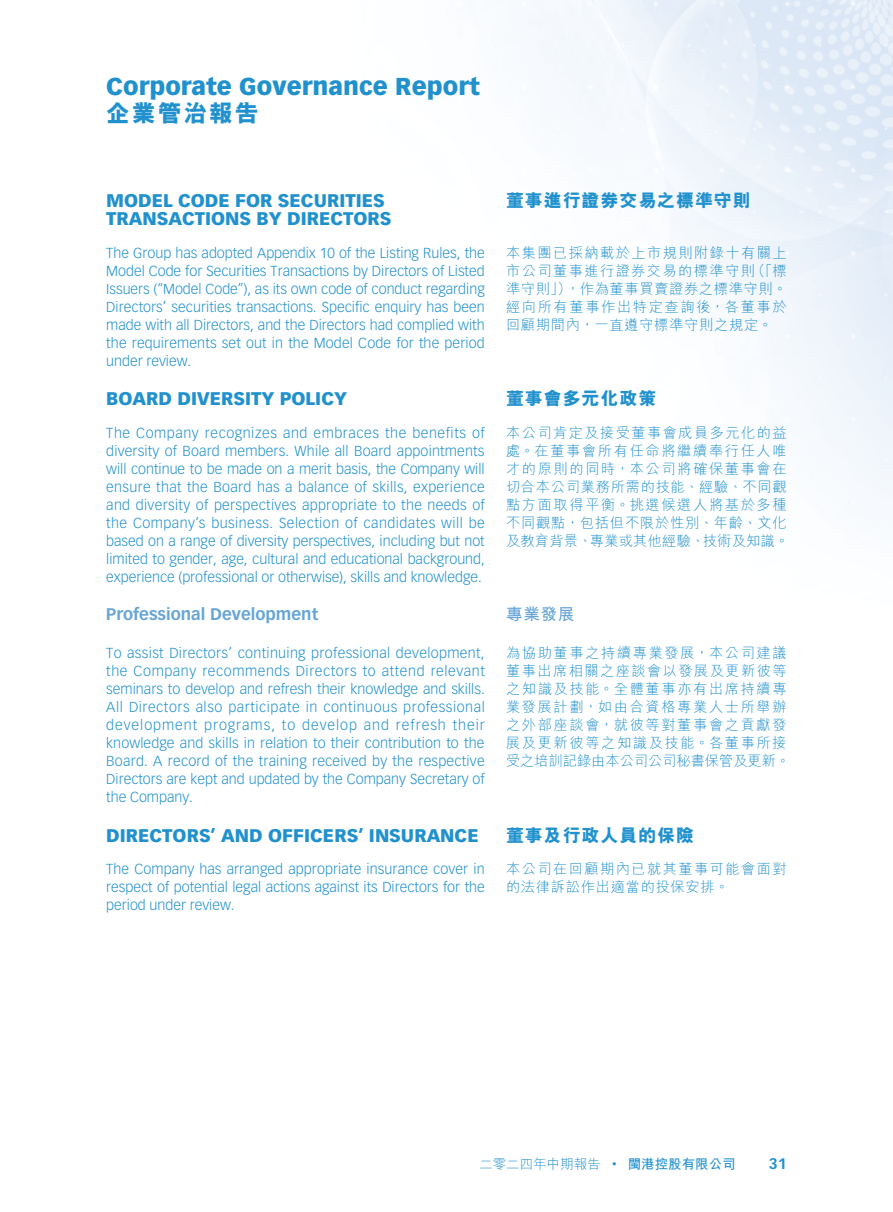
<style>
.page{position:relative;width:893px;height:1212px;background:#fff}
.page>*{position:absolute;margin:0;border:0;box-sizing:border-box;transform-origin:0 0}
.t1{font:900 24px "Vectora LT Std";color:#2191ce}
.t2{font:800 24px "M Hei HK";letter-spacing:.07em;color:#2191ce}
.t3{font:900 18px/18px "Vectora LT Std";color:#2191ce}
.t4{font:800 18px "M Hei HK";letter-spacing:.05em;color:#2191ce}
.t5{font:700 16.5px "Vectora LT Std";color:#66a5d7}
.t6{font:700 16.5px "M Hei HK";color:#66a5d7}
.t7{font:700 15px "Vectora LT Std";color:#2191ce}
.t8{font:300 14.25px/18px "Vectora LT Std";color:#2191ce;text-align:justify}
.t9{font:300 14.25px/18px "M Hei HK";letter-spacing:.1em;color:#2191ce}
.t10{font:300 13.5px "M Hei HK";color:#2191ce}
.s1{font-weight:700}
</style>
<div class="page">
<img style="left:528px;top:0;width:365px;height:496px">
<h1 class="t1" style="left:106px;top:71px;width:375px">Corporate Governance Report</h1>
<h1 class="t2" style="left:106px;top:101px;width:154px">企業管治報告</h1>
<p class="t3" style="left:106px;top:192px;width:287px">MODEL CODE FOR SECURITIES<br>TRANSACTIONS BY DIRECTORS</p>
<p class="t8" style="left:106px;top:244px;width:380px">The Group has adopted Appendix 10 of the Listing Rules, the Model Code for Securities Transactions by Directors of Listed Issuers (“Model Code”), as its own code of conduct regarding Directors’ securities transactions. Specific enquiry has been made with all Directors, and the Directors had complied with the requirements set out in the Model Code for the period under review.</p>
<p class="t3" style="left:106px;top:390px;width:242px">BOARD DIVERSITY POLICY</p>
<p class="t8" style="left:106px;top:424px;width:380px">The Company recognizes and embraces the benefits of diversity of Board members. While all Board appointments will continue to be made on a merit basis, the Company will ensure that the Board has a balance of skills, experience and diversity of perspectives appropriate to the needs of the Company’s business. Selection of candidates will be based on a range of diversity perspectives, including but not limited to gender, age, cultural and educational background, experience (professional or otherwise), skills and knowledge.</p>
<p class="t5" style="left:106px;top:604px;width:214px">Professional Development</p>
<p class="t8" style="left:106px;top:644px;width:380px">To assist Directors’ continuing professional development, the Company recommends Directors to attend relevant seminars to develop and refresh their knowledge and skills.<br>All Directors also participate in continuous professional development programs, to develop and refresh their knowledge and skills in relation to their contribution to the Board. A record of the training received by the respective Directors are kept and updated by the Company Secretary of the Company.</p>
<p class="t3" style="left:106px;top:826px;width:374px">DIRECTORS’ AND OFFICERS’ INSURANCE</p>
<p class="t8" style="left:106px;top:860px;width:380px">The Company has arranged appropriate insurance cover in respect of potential legal actions against its Directors for the period under review.</p>
<p class="t4" style="left:506px;top:192px;width:246px">董事進行證券交易之標準守則</p>
<p class="t9" style="left:506px;top:244px;width:282px;text-align:justify">本集團已採納載於上市規則附錄十有關上市公司董事進行證券交易的標準守則（「標準守則」），作為董事買賣證券之標準守則。經向所有董事作出特定查詢後，各董事於回顧期間內，一直遵守標準守則之規定。</p>
<p class="t4" style="left:506px;top:390px;width:152px">董事會多元化政策</p>
<p class="t9" style="left:506px;top:424px;width:285px">本公司肯定及接受董事會成員多元化的益處。在董事會所有任命將繼續奉行任人唯才的原則的同時，本公司將確保董事會在切合本公司業務所需的技能、經驗、不同觀點方面取得平衡。挑選候選人將基於多種不同觀點，包括但不限於性別、年齡、文化及教育背景、專業或其他經驗、技術及知識。</p>
<p class="t6" style="left:506px;top:602px;width:70px">專業發展</p>
<p class="t9" style="left:506px;top:644px;width:286px">為協助董事之持續專業發展，本公司建議董事出席相關之座談會以發展及更新彼等之知識及技能。全體董事亦有出席持續專業發展計劃，如由合資格專業人士所舉辦之外部座談會，就彼等對董事會之貢獻發展及更新彼等之知識及技能。各董事所接受之培訓記錄由本公司公司秘書保管及更新。</p>
<p class="t4" style="left:506px;top:826px;width:190px">董事及行政人員的保險</p>
<p class="t9" style="left:506px;top:860px;width:282px">本公司在回顧期內已就其董事可能會面對的法律訴訟作出適當的投保安排。</p>
<p class="t10" style="left:479px;top:1157px;width:258px">二零二四年中期報告 <sup>•</sup> <span class="s1">閩港控股有限公司</span></p>
<p class="t7" style="left:769px;top:1154px;width:19px">31</p>
</div>
